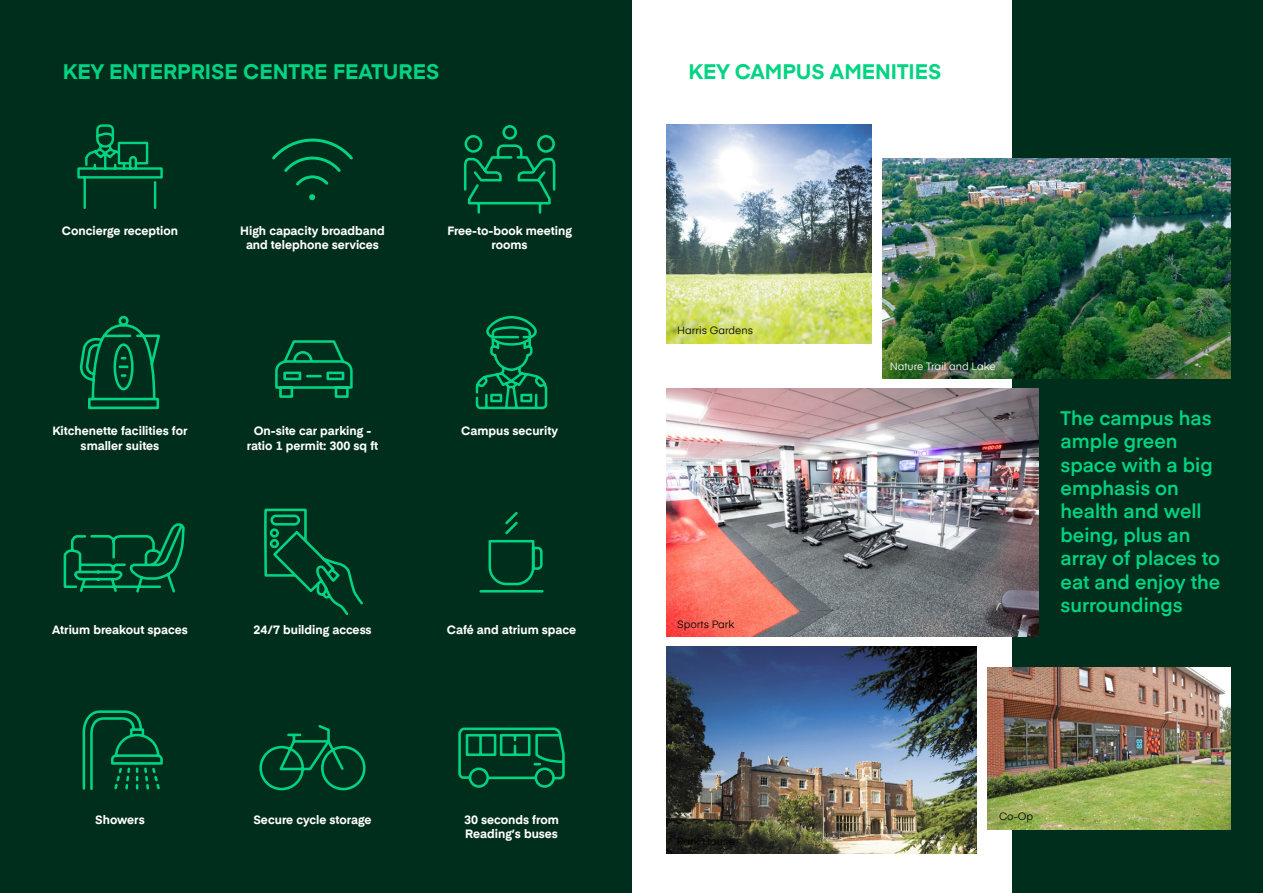
<style>
.page{position:relative;width:1263px;height:893px;background:#fff}
.page>*{position:absolute;margin:0;border:0;box-sizing:border-box;transform-origin:0 0}
.t1{font:700 21px "Eina 02";color:#00d482}
.t2{font:600 19.5px/23.4px "Eina 01";color:#00d482}
.t3{font:700 12px/14.4px "Eina 02";color:#fff;text-align:center}
.t4{font:10.5px "Eina 03";color:#000}
.t5{font:10.5px "Eina 03";color:#fff}
</style>
<div class="page">
<div style="left:0;top:0;width:631px;height:893px;background:#002e1c"></div>
<div style="left:1012px;top:0;width:251px;height:893px;background:#002e1c"></div>
<svg style="left:77px;top:124px;width:86px;height:85px"></svg>
<svg style="left:272px;top:138px;width:81px;height:48px"></svg>
<svg style="left:309px;top:194px;width:6px;height:6px"></svg>
<svg style="left:463px;top:125px;width:93px;height:89px"></svg>
<svg style="left:264px;top:508px;width:99px;height:107px"></svg>
<svg style="left:63px;top:523px;width:122px;height:70px"></svg>
<svg style="left:479px;top:511px;width:65px;height:82px"></svg>
<svg style="left:80px;top:315px;width:80px;height:95px"></svg>
<svg style="left:475px;top:316px;width:73px;height:94px"></svg>
<svg style="left:275px;top:340px;width:78px;height:58px"></svg>
<img style="left:987px;top:668px;width:243px;height:162px">
<img style="left:666px;top:647px;width:310px;height:206px">
<img style="left:666px;top:124px;width:205px;height:220px">
<img style="left:666px;top:388px;width:372px;height:248px">
<img style="left:882px;top:158px;width:348px;height:220px">
<svg style="left:82px;top:710px;width:81px;height:80px"></svg>
<svg style="left:259px;top:725px;width:107px;height:66px"></svg>
<svg style="left:458px;top:727px;width:107px;height:61px"></svg>
<h1 class="t1" style="left:63px;top:56px;width:378px">KEY ENTERPRISE CENTRE FEATURES</h1>
<h1 class="t1" style="left:688px;top:56px;width:255px">KEY CAMPUS AMENITIES</h1>
<p class="t3" style="left:62px;top:223px;width:118px">Concierge reception</p>
<p class="t3" style="left:240px;top:223px;width:146px">High capacity broadband and telephone services</p>
<p class="t3" style="left:447px;top:223px;width:126px">Free-to-book meeting rooms</p>
<p class="t3" style="left:52px;top:423px;width:137px">Kitchenette facilities for smaller suites</p>
<p class="t3" style="left:247px;top:423px;width:133px">On-site car parking - ratio 1 permit: 300 sq ft</p>
<p class="t3" style="left:461px;top:423px;width:98px">Campus security</p>
<p class="t3" style="left:52px;top:622px;width:137px">Atrium breakout spaces</p>
<p class="t3" style="left:253px;top:622px;width:120px">24/7 building access</p>
<p class="t3" style="left:447px;top:622px;width:131px">Café and atrium space</p>
<p class="t4" style="left:677px;top:322px;width:77px">Harris Gardens</p>
<p class="t4" style="left:677px;top:616px;width:59px">Sports Park</p>
<p class="t5" style="left:890px;top:358px;width:107px">Nature Trail and Lake</p>
<h2 class="t2" style="left:1060px;top:405px;width:161px">The campus has ample green space with a big emphasis on health and well being, plus an array of places to eat and enjoy the surroundings</h2>
<p class="t3" style="left:95px;top:811px;width:51px">Showers</p>
<p class="t3" style="left:253px;top:811px;width:120px">Secure cycle storage</p>
<p class="t3" style="left:464px;top:811px;width:96px;text-align:left">30 seconds from<br>Reading’s buses</p>
<p class="t4" style="left:677px;top:833px;width:59px">Park House</p>
<p class="t4" style="left:999px;top:808px;width:36px">Co-Op</p>
</div>
